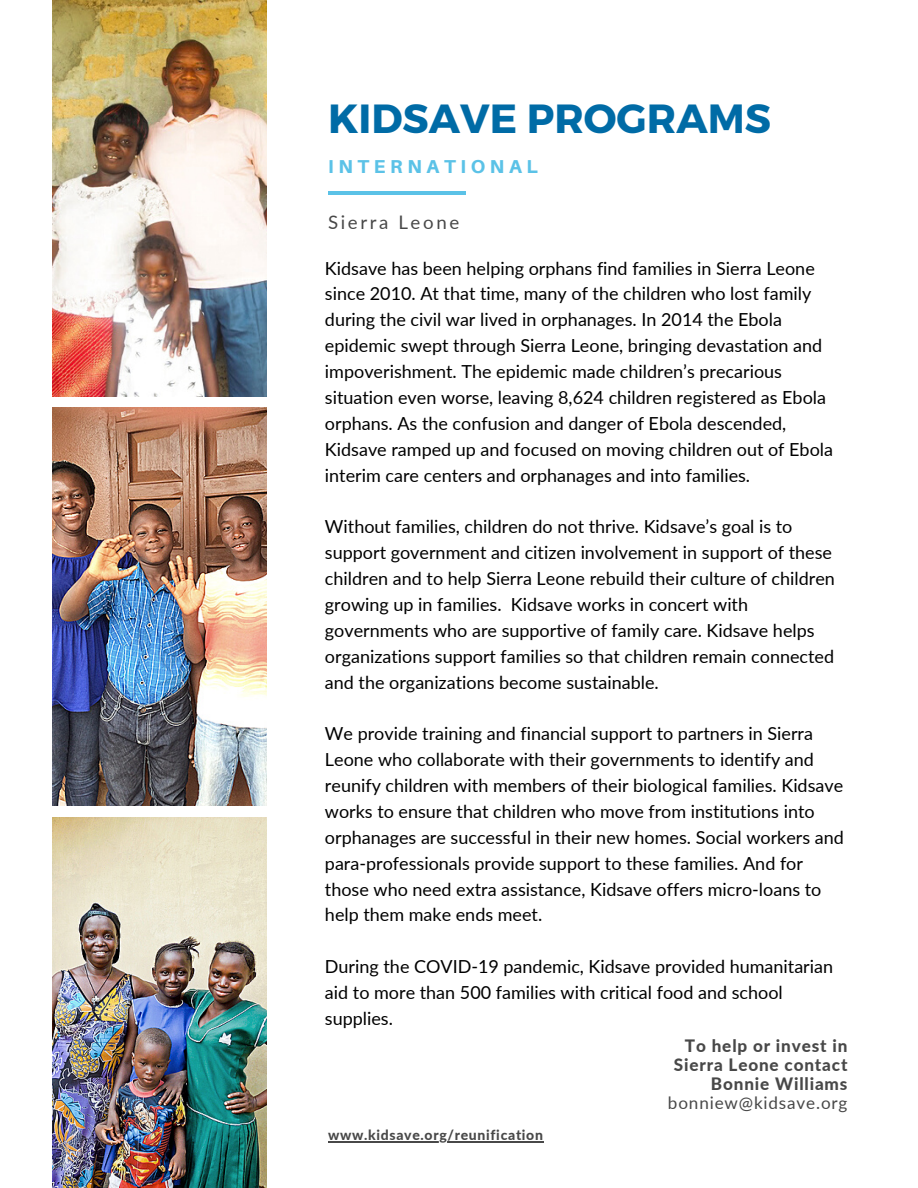
<style>
.page{position:relative;width:918px;height:1188px;background:#fff}
.page>*{position:absolute;margin:0;border:0;box-sizing:border-box;transform-origin:0 0}
.t1{font:700 40.65px "Montserrat";color:#006ba6}
.t2{font:800 18.6px "Aileron";letter-spacing:.25em;color:#5bc2e7}
.t3{font:18.6px "Lato";letter-spacing:.14em;color:#484848}
.t4{font:18px/25.8px "Lato";color:#000}
.t5{font:800 17.1px/19.2px "Lato";letter-spacing:.05em;color:#484848;text-align:right}
.t6{font:17.1px "Lato";letter-spacing:.05em;color:#484848}
.t7{font:800 13.95px "Lato";letter-spacing:.05em;color:#484848}
</style>
<div class="page">
<hr style="left:328px;top:192px;width:137px;height:3px;background:#5bc2e7">
<img style="left:53px;top:0;width:213px;height:396px">
<img style="left:53px;top:408px;width:213px;height:397px">
<img style="left:53px;top:817px;width:213px;height:371px">
<hr style="left:328px;top:1141px;width:216px;height:1px;background:#484848">
<h1 class="t1" style="left:328px;top:92px;width:444px">KIDSAVE PROGRAMS</h1>
<p class="t2" style="left:328px;top:155px;width:211px">INTERNATIONAL</p>
<p class="t3" style="left:328px;top:210px;width:133px">Sierra Leone</p>
<p class="t4" style="left:325px;top:255px;width:510px">Kidsave has been helping orphans find families in Sierra Leone since 2010. At that time, many of the children who lost family during the civil war lived in orphanages. In 2014 the Ebola epidemic swept through Sierra Leone, bringing devastation and impoverishment. The epidemic made children’s precarious situation even worse, leaving 8,624 children registered as Ebola orphans. As the confusion and danger of Ebola descended, Kidsave ramped up and focused on moving children out of Ebola interim care centers and orphanages and into families.</p>
<p class="t4" style="left:325px;top:513px;width:512px">Without families, children do not thrive. Kidsave’s goal is to support government and citizen involvement in support of these children and to help Sierra Leone rebuild their culture of children growing up in families. Kidsave works in concert with governments who are supportive of family care. Kidsave helps organizations support families so that children remain connected and the organizations become sustainable.</p>
<p class="t4" style="left:325px;top:720px;width:521px">We provide training and financial support to partners in Sierra Leone who collaborate with their governments to identify and reunify children with members of their biological families. Kidsave works to ensure that children who move from institutions into orphanages are successful in their new homes. Social workers and para-professionals provide support to these families. And for those who need extra assistance, Kidsave offers micro-loans to help them make ends meet.</p>
<p class="t4" style="left:325px;top:953px;width:510px">During the COVID-19 pandemic, Kidsave provided humanitarian aid to more than 500 families with critical food and school supplies.</p>
<p class="t7" style="left:328px;top:1126px;width:216px">www.kidsave.org/reunification</p>
<p class="t5" style="left:674px;top:1036px;width:175px">To help or invest in<br>Sierra Leone contact<br>Bonnie Williams</p>
<p class="t6" style="left:668px;top:1092px;width:181px">bonniew@kidsave.org</p>
</div>
